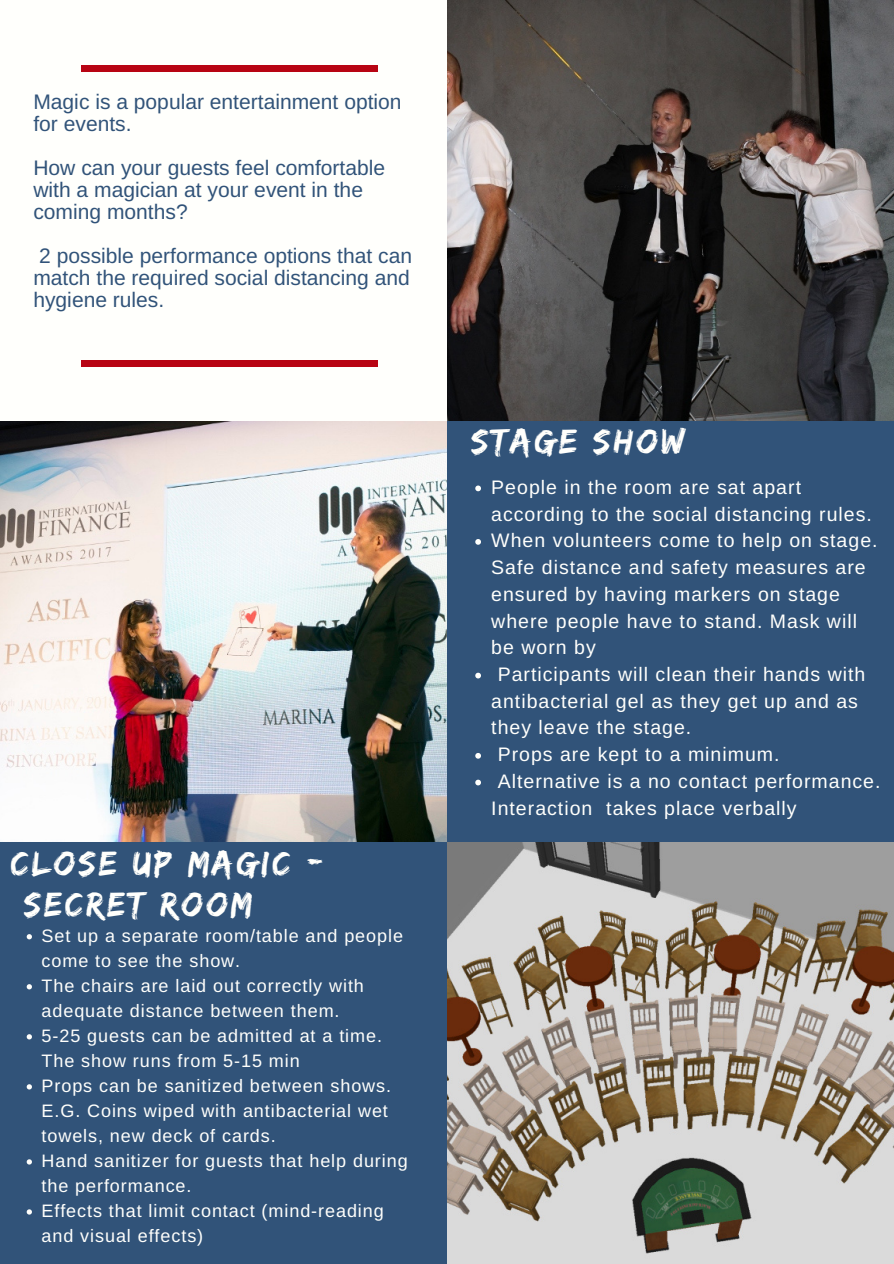
<style>
.page{position:relative;width:894px;height:1264px;background:#fff}
.page>*{position:absolute;margin:0;border:0;box-sizing:border-box;transform-origin:0 0}
.t1{font:36px/41px "Edo";letter-spacing:.08em;color:#fffffc}
.t2{font:21px/22px "Arimo";color:#315379}
.t3{font:19.5px "Arimo";letter-spacing:.05em;color:#fffffc}
.t4{font:18px/25px "Arimo";letter-spacing:.05em;color:#fffffc}
</style>
<div class="page">
<img style="left:447px;top:0;width:446px;height:421px">
<img style="left:0;top:421px;width:447px;height:421px">
<div style="left:447px;top:421px;width:446px;height:421px;background:#315379"></div>
<div style="left:0;top:842px;width:447px;height:421px;background:#315379"></div>
<img style="left:447px;top:842px;width:446px;height:421px">
<svg style="left:475px;top:485px;width:6px;height:6px"></svg>
<svg style="left:475px;top:539px;width:6px;height:5px"></svg>
<svg style="left:475px;top:672px;width:6px;height:6px"></svg>
<svg style="left:475px;top:753px;width:6px;height:5px"></svg>
<svg style="left:475px;top:779px;width:6px;height:6px"></svg>
<div style="left:81px;top:360px;width:296px;height:6px;background:#b80413"></div>
<div style="left:81px;top:65px;width:296px;height:7px;background:#b80413"></div>
<svg style="left:27px;top:934px;width:5px;height:5px"></svg>
<svg style="left:27px;top:984px;width:5px;height:5px"></svg>
<svg style="left:27px;top:1034px;width:5px;height:5px"></svg>
<svg style="left:27px;top:1084px;width:5px;height:5px"></svg>
<svg style="left:27px;top:1159px;width:5px;height:5px"></svg>
<svg style="left:27px;top:1209px;width:5px;height:5px"></svg>
<p class="t2" style="left:33px;top:91px;width:369px">Magic is a popular entertainment option for events.</p>
<p class="t2" style="left:33px;top:157px;width:353px">How can your guests feel comfortable with a magician at your event in the coming months?</p>
<p class="t2" style="left:33px;top:245px;width:380px;text-align:justify">2 possible performance options that can match the required social distancing and hygiene rules.</p>
<h1 class="t1" style="left:24px;top:841px;width:301px;text-indent:-13px">CLOSE UP MAGIC -<br>SECRET ROOM</h1>
<p class="t4" style="left:42px;top:923px;width:367px">Set up a separate room/table and people come to see the show.<br>The chairs are laid out correctly with adequate distance between them.<br>5-25 guests can be admitted at a time.<br>The show runs from 5-15 min<br>Props can be sanitized between shows.<br>E.G. Coins wiped with antibacterial wet towels, new deck of cards.<br>Hand sanitizer for guests that help during the performance.<br>Effects that limit contact (mind-reading and visual effects)</p>
<h1 class="t1" style="left:471px;top:420px;width:215px">STAGE SHOW</h1>
<p class="t3" style="left:491px;top:476px;width:311px">People in the room are sat apart</p>
<p class="t3" style="left:491px;top:503px;width:382px">according to the social distancing rules.</p>
<p class="t3" style="left:491px;top:529px;width:388px">When volunteers come to help on stage.</p>
<p class="t3" style="left:491px;top:556px;width:376px">Safe distance and safety measures are</p>
<p class="t3" style="left:491px;top:583px;width:350px">ensured by having markers on stage</p>
<p class="t3" style="left:491px;top:610px;width:367px">where people have to stand. Mask will</p>
<p class="t3" style="left:491px;top:636px;width:106px">be worn by</p>
<p class="t3" style="left:497px;top:663px;width:369px">Participants will clean their hands with</p>
<p class="t3" style="left:491px;top:690px;width:368px">antibacterial gel as they get up and as</p>
<p class="t3" style="left:491px;top:716px;width:201px">they leave the stage.</p>
<p class="t3" style="left:497px;top:743px;width:283px">Props are kept to a minimum.</p>
<p class="t3" style="left:497px;top:770px;width:384px">Alternative is a no contact performance.</p>
<p class="t3" style="left:491px;top:797px;width:307px">Interaction takes place verbally</p>
</div>
